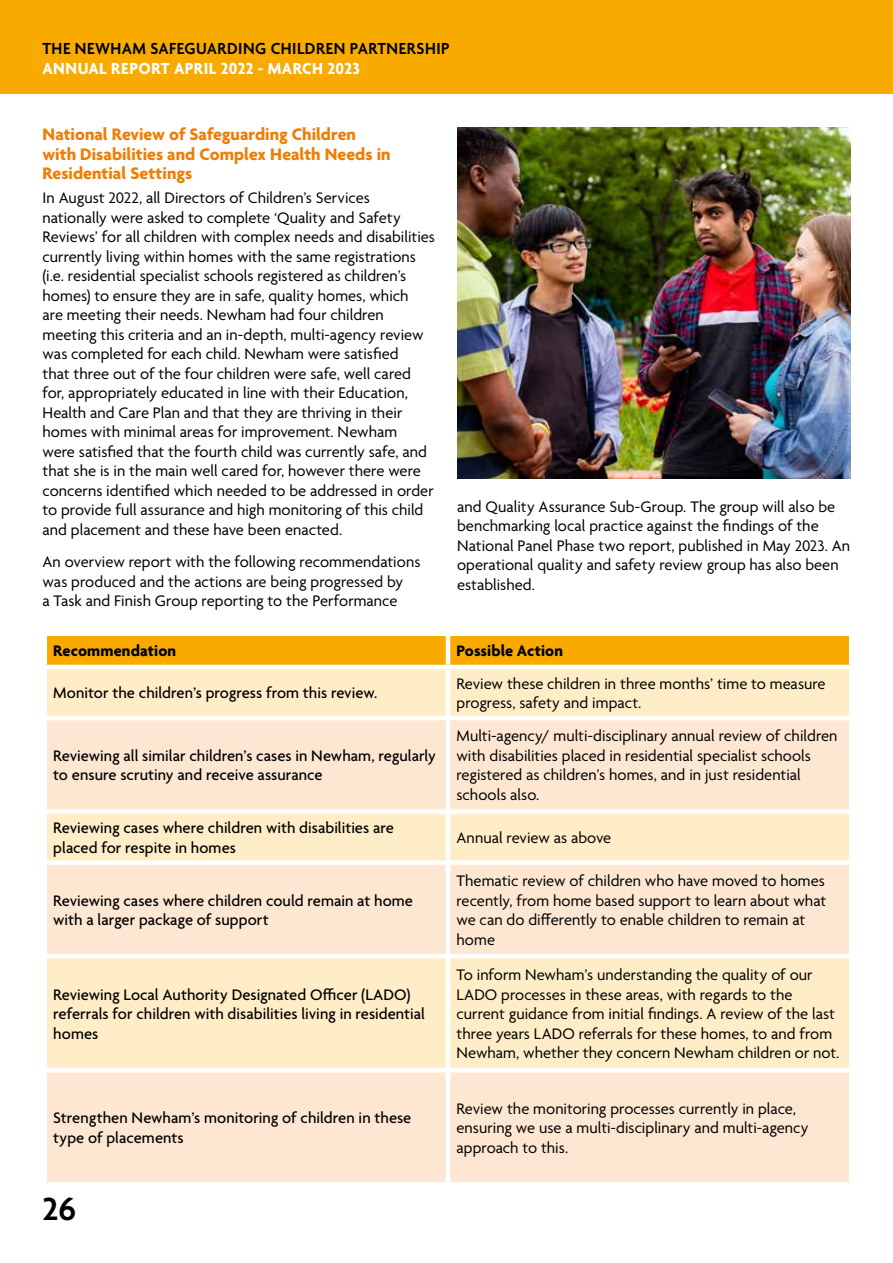
<style>
.page{position:relative;width:893px;height:1263px;background:#fff}
.page>*{position:absolute;margin:0;border:0;box-sizing:border-box;transform-origin:0 0}
.t1{font:600 34.5px "Agenda";color:#000}
.t2{font:700 18px/19.5px "Agenda";color:#ef7d04}
.t3{font:600 17.4px "Agenda";letter-spacing:.03em;color:#000;scale:.95 1}
.t4{font:700 17.4px "Agenda";letter-spacing:.02em;color:#fff;scale:.95 1}
.t5{font:16.5px/19.5px "Agenda";color:#000}
.t6{font:500 16.5px/19.5px "Agenda";color:#000}
.t7{font:700 16.5px "Agenda";letter-spacing:.005em;color:#000}
</style>
<div class="page">
<div style="left:0;top:0;width:893px;height:94px;background:#f8aa00"></div>
<div style="left:47px;top:636px;width:802px;height:29px;background:#f8aa00"></div>
<div style="left:47px;top:669px;width:802px;height:47px;background:#ffedc8"></div>
<svg style="left:47px;top:720px;width:802px;height:462px;background:#fee9ce"></svg>
<hr style="left:446px;top:636px;width:4px;height:29px;background:#fff">
<hr style="left:446px;top:669px;width:4px;height:47px;background:#fff">
<hr style="left:446px;top:720px;width:4px;height:89px;background:#fff">
<div style="left:43px;top:809px;width:405px;height:5px;background:#fff"></div>
<div style="left:448px;top:809px;width:405px;height:5px;background:#fff"></div>
<hr style="left:446px;top:814px;width:4px;height:46px;background:#fff">
<div style="left:43px;top:860px;width:405px;height:5px;background:#fff"></div>
<div style="left:448px;top:860px;width:405px;height:5px;background:#fff"></div>
<hr style="left:446px;top:865px;width:4px;height:89px;background:#fff">
<hr style="left:43px;top:954px;width:405px;height:4px;background:#fff">
<hr style="left:448px;top:954px;width:405px;height:4px;background:#fff">
<hr style="left:446px;top:958px;width:4px;height:110px;background:#fff">
<hr style="left:43px;top:1068px;width:405px;height:4px;background:#fff">
<hr style="left:448px;top:1068px;width:405px;height:4px;background:#fff">
<hr style="left:446px;top:1072px;width:4px;height:110px;background:#fff">
<img style="left:457px;top:128px;width:393px;height:350px">
<p class="t3" style="left:43px;top:39px;width:430px">THE NEWHAM SAFEGUARDING CHILDREN PARTNERSHIP</p>
<p class="t4" style="left:43px;top:59px;width:336px">ANNUAL REPORT APRIL 2022 - MARCH 2023</p>
<p class="t2" style="left:43px;top:126px;width:350px">National Review of Safeguarding Children with Disabilities and Complex Health Needs in<br>Residential Settings</p>
<p class="t5" style="left:43px;top:189px;width:394px">In August 2022, all Directors of Children’s Services nationally were asked to complete ‘Quality and Safety Reviews’ for all children with complex needs and disabilities currently living within homes with the same registrations (i.e. residential specialist schools registered as children’s homes) to ensure they are in safe, quality homes, which<br>are meeting their needs. Newham had four children meeting this criteria and an in-depth, multi-agency review was completed for each child. Newham were satisfied<br>that three out of the four children were safe, well cared for, appropriately educated in line with their Education, Health and Care Plan and that they are thriving in their homes with minimal areas for improvement. Newham<br>were satisfied that the fourth child was currently safe, and that she is in the main well cared for, however there were concerns identified which needed to be addressed in order to provide full assurance and high monitoring of this child and placement and these have been enacted.</p>
<p class="t5" style="left:43px;top:553px;width:379px">An overview report with the following recommendations was produced and the actions are being progressed by<br>a Task and Finish Group reporting to the Performance</p>
<p class="t5" style="left:457px;top:497px;width:395px">and Quality Assurance Sub-Group. The group will also be benchmarking local practice against the findings of the National Panel Phase two report, published in May 2023. An operational quality and safety review group has also been established.</p>
<p class="t7" style="left:53px;top:642px;width:124px">Recommendation</p>
<p class="t7" style="left:456px;top:642px;width:108px">Possible Action</p>
<p class="t6" style="left:53px;top:684px;width:326px">Monitor the children’s progress from this review.</p>
<p class="t5" style="left:456px;top:675px;width:371px">Review these children in three months’ time to measure progress, safety and impact.</p>
<p class="t6" style="left:53px;top:747px;width:384px">Reviewing all similar children’s cases in Newham, regularly to ensure scrutiny and receive assurance</p>
<p class="t5" style="left:456px;top:727px;width:382px">Multi-agency/ multi-disciplinary annual review of children with disabilities placed in residential specialist schools registered as children’s homes, and in just residential schools also.</p>
<p class="t6" style="left:53px;top:819px;width:342px">Reviewing cases where children with disabilities are placed for respite in homes</p>
<p class="t5" style="left:456px;top:829px;width:156px">Annual review as above</p>
<p class="t6" style="left:53px;top:891px;width:361px">Reviewing cases where children could remain at home with a larger package of support</p>
<p class="t5" style="left:456px;top:872px;width:371px">Thematic review of children who have moved to homes recently, from home based support to learn about what we can do differently to enable children to remain at home</p>
<p class="t6" style="left:53px;top:985px;width:373px">Reviewing Local Authority Designated Officer (LADO) referrals for children with disabilities living in residential homes</p>
<p class="t5" style="left:456px;top:966px;width:384px">To inform Newham’s understanding the quality of our LADO processes in these areas, with regards to the current guidance from initial findings. A review of the last three years LADO referrals for these homes, to and from Newham, whether they concern Newham children or not.</p>
<p class="t6" style="left:53px;top:1109px;width:360px">Strengthen Newham’s monitoring of children in these type of placements</p>
<p class="t5" style="left:456px;top:1100px;width:354px">Review the monitoring processes currently in place, ensuring we use a multi-disciplinary and multi-agency approach to this.</p>
<h1 class="t1" style="left:43px;top:1191px;width:35px">26</h1>
</div>
